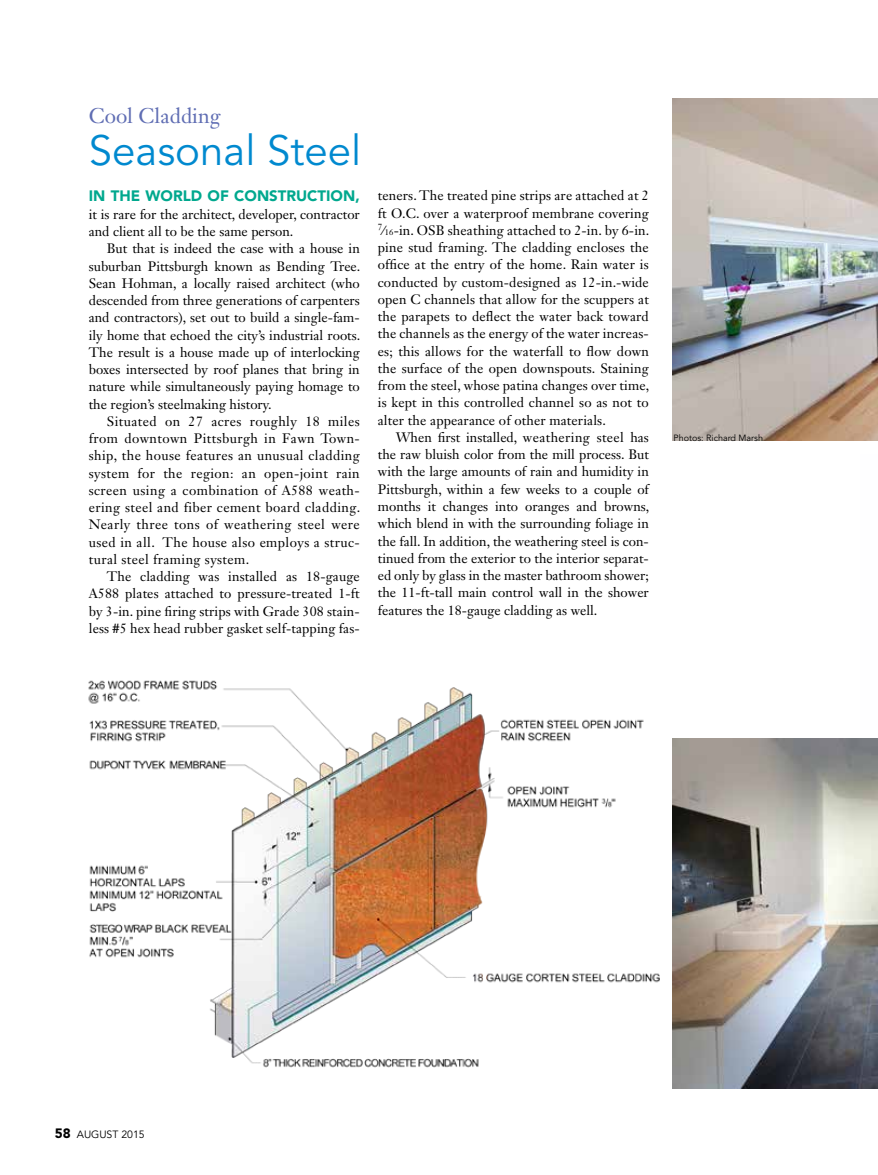
<style>
.page{position:relative;width:878px;height:1175px;background:#fff}
.page>*{position:absolute;margin:0;border:0;box-sizing:border-box;transform-origin:0 0}
.t1{font:42px "Avenir LT Std";color:#0089cf}
.t2{font:21px "Janson Text LT Std";color:#5f6db3}
.t3{font:900 15px "Avenir LT Std";color:#00a88e}
.t4{font:13.5px/17.2px "Janson Text LT Std";color:#000;text-align:justify}
.t5{font:10.5px "Avenir LT Std";color:#000}
.t6{font:9px "Avenir LT Std";color:#000}
.s1{font-size:8.25px}
.s2{font-weight:900;font-size:13.5px}
</style>
<div class="page">
<img style="left:88px;top:680px;width:572px;height:388px">
<img style="left:672px;top:738px;width:206px;height:350px">
<img style="left:672px;top:99px;width:206px;height:342px">
<h2 class="t2" style="left:89px;top:103px;width:133px">Cool Cladding</h2>
<h1 class="t1" style="left:89px;top:127px;width:274px">Seasonal Steel</h1>
<p class="t3" style="left:89px;top:187px;width:272px">IN THE WORLD OF CONSTRUCTION,</p>
<p class="t4" style="left:89px;top:205px;width:272px">it is rare for the architect, developer, contractor and client all to be the same person.</p>
<p class="t4" style="left:89px;top:240px;width:273px;text-indent:18px">But that is indeed the case with a house in suburban Pittsburgh known as Bending Tree.<br>Sean Hohman, a locally raised architect (who descended from three generations of carpenters and contractors), set out to build a single-fam&shy;ily home that echoed the city’s industrial roots.<br>The result is a house made up of interlocking boxes intersected by roof planes that bring in nature while simultaneously paying homage to the region’s steelmaking history.</p>
<p class="t4" style="left:89px;top:412px;width:273px;text-indent:18px">Situated on 27 acres roughly 18 miles from downtown Pittsburgh in Fawn Town&shy;ship, the house features an unusual cladding system for the region: an open-joint rain screen using a combination of A588 weath&shy;ering steel and fiber cement board cladding.<br>Nearly three tons of weathering steel were used in all. The house also employs a struc&shy;tural steel framing system.</p>
<p class="t4" style="left:89px;top:568px;width:272px;text-indent:18px">The cladding was installed as 18-gauge A588 plates attached to pressure-treated 1-ft by 3-in. pine firing strips with Grade 308 stain&shy;less #5 hex head rubber gasket self-tapping fas-</p>
<p class="t4" style="left:378px;top:187px;width:273px">teners. The treated pine strips are attached at 2 ft O.C. over a waterproof membrane covering <sup>7</sup>⁄<span class="s1">16</span>-in. OSB sheathing attached to 2-in. by 6-in. pine stud framing. The cladding encloses the office at the entry of the home. Rain water is conducted by custom-designed as 12-in.-wide open C channels that allow for the scuppers at the parapets to deflect the water back toward the channels as the energy of the water increas&shy;es; this allows for the waterfall to flow down the surface of the open downspouts. Staining from the steel, whose patina changes over time, is kept in this controlled channel so as not to alter the appearance of other materials.</p>
<p class="t4" style="left:378px;top:428px;width:273px;text-indent:18px">When first installed, weathering steel has the raw bluish color from the mill process. But with the large amounts of rain and humidity in Pittsburgh, within a few weeks to a couple of months it changes into oranges and browns, which blend in with the surrounding foliage in the fall. In addition, the weathering steel is con&shy;tinued from the exterior to the interior separat&shy;ed only by glass in the master bathroom shower; the 11-ft-tall main control wall in the shower features the 18-gauge cladding as well.</p>
<p class="t6" style="left:673px;top:432px;width:91px">Photos: Richard Marsh</p>
<p class="t5" style="left:55px;top:1128px;width:91px"><span class="s2">58</span> AUGUST 2015</p>
</div>
